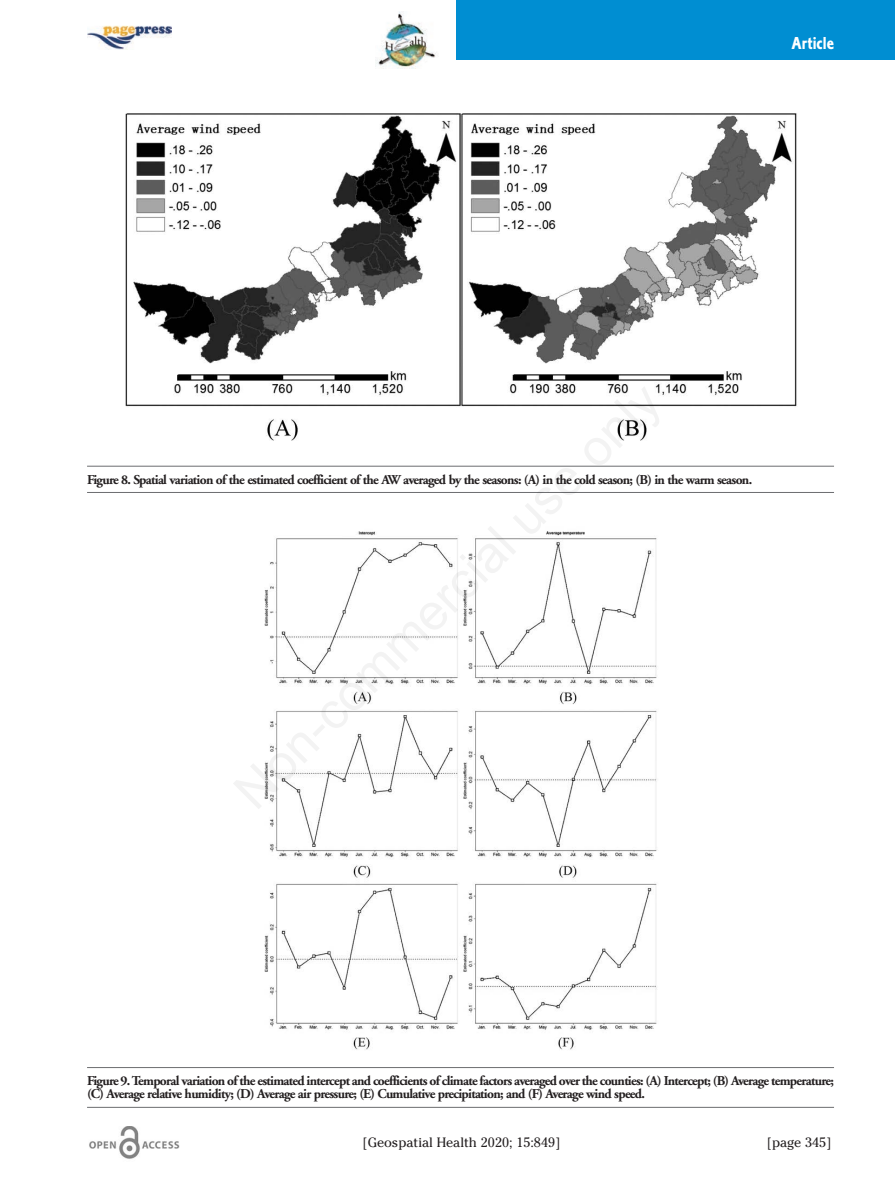
<style>
.page{position:relative;width:895px;height:1192px;background:#fff}
.page>*{position:absolute;margin:0;border:0;box-sizing:border-box;transform-origin:0 0}
.t1{font:18px "Corinthian Bold Condensed Plain";color:#fff}
.t2{font:700 13.5px/13.5px "Adobe Garamond";letter-spacing:-.05em;color:#231f20}
.t3{font:13.5px "Cheltenham";color:#231f20}
</style>
<div class="page">
<div style="left:456px;top:0;width:438px;height:60px;background:#008ed2"></div>
<img style="left:375px;top:12px;width:61px;height:56px">
<img style="left:87px;top:25px;width:85px;height:24px">
<img style="left:89px;top:1126px;width:91px;height:33px">
<hr style="left:87px;top:465px;width:747px;height:1px;background:#6c6d70">
<hr style="left:87px;top:492px;width:747px;height:1px;background:#6c6d70">
<img style="left:125px;top:113px;width:672px;height:328px">
<hr style="left:87px;top:1066px;width:747px;height:1px;background:#6c6d70">
<hr style="left:87px;top:1106px;width:747px;height:1px;background:#6c6d70">
<img style="left:264px;top:531px;width:393px;height:519px">
<h1 class="t1" style="left:791px;top:37px;width:44px">Article</h1>
<p class="t2" style="left:87px;top:473px;width:666px">Figure 8. Spatial variation of the estimated coefficient of the AW averaged by the seasons: (A) in the cold season; (B) in the warm season.</p>
<p class="t2" style="left:87px;top:1074px;width:748px">Figure 9. Temporal variation of the estimated intercept and coefficients of climate factors averaged over the counties: (A) Intercept; (B) Average temperature; (C) Average relative humidity; (D) Average air pressure; (E) Cumulative precipitation; and (F) Average wind speed.</p>
<p class="t3" style="left:362px;top:1133px;width:199px">[Geospatial Health 2020; 15:849]</p>
<p class="t3" style="left:766px;top:1133px;width:66px">[page 345]</p>
</div>
